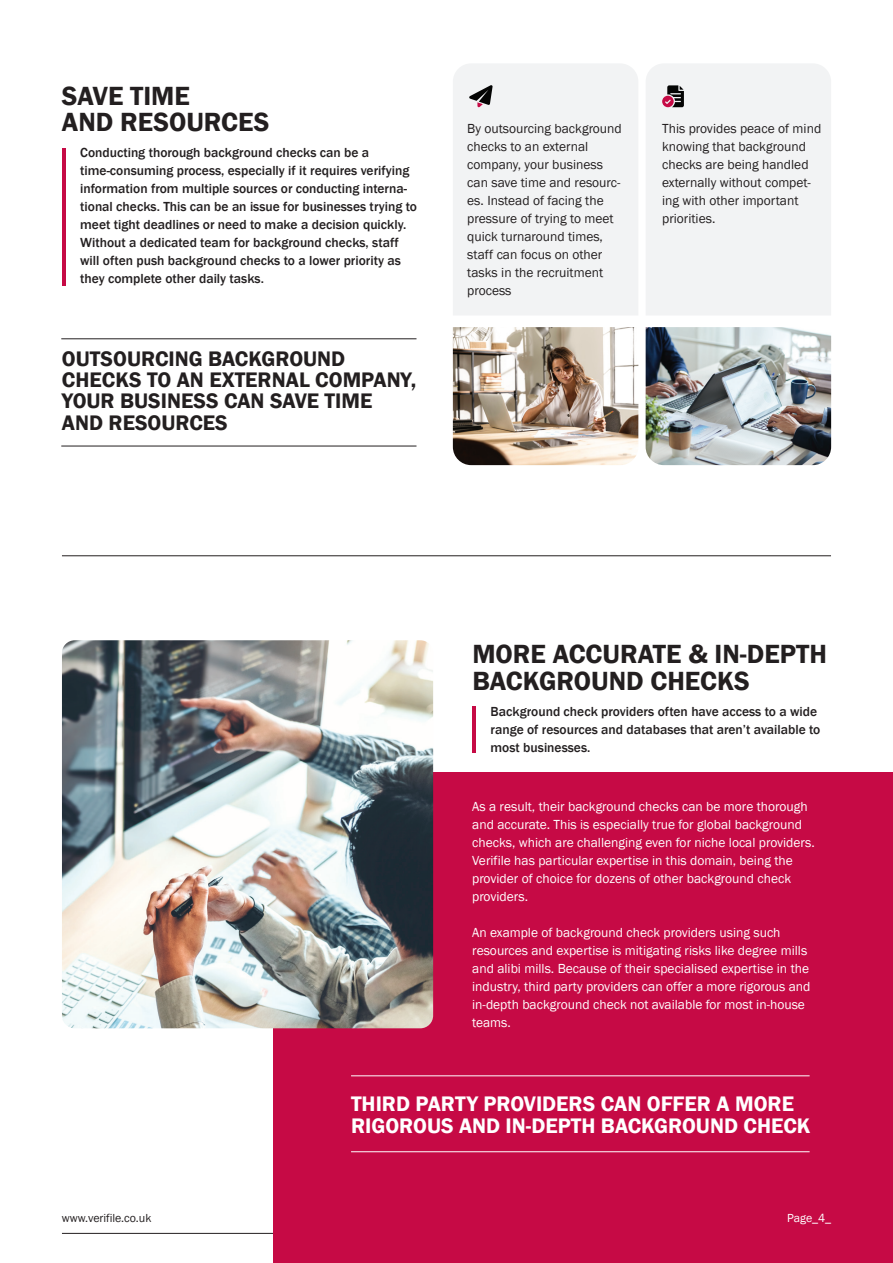
<style>
.page{position:relative;width:893px;height:1263px;background:#fff}
.page>*{position:absolute;margin:0;border:0;box-sizing:border-box;transform-origin:0 0}
.t1{font:600 27px/26.4px "Franklin Gothic";color:#231f20}
.t2{font:600 21.6px/21.1px "Franklin Gothic";color:#231f20}
.t3{font:600 21.6px/21.1px "Franklin Gothic";color:#fff}
.t4{font:13.5px/18px "Franklin Gothic";color:#fff}
.t5{font:500 13.5px/18px "Franklin Gothic";color:#231f20}
.t6{font:13.5px/18px "Franklin Gothic";color:#231f20}
.t7{font:12px "Franklin Gothic";letter-spacing:-.005em;color:#231f20}
.t8{font:12px "Franklin Gothic";color:#fff}
</style>
<div class="page">
<hr style="left:62px;top:1233px;width:769px;height:1px;background:#231f20">
<div style="left:273px;top:773px;width:620px;height:490px;background:#c60a45"></div>
<img style="left:646px;top:327px;width:185px;height:138px">
<img style="left:62px;top:640px;width:371px;height:388px">
<hr style="left:62px;top:148px;width:4px;height:138px;background:#c60a45">
<div style="left:646px;top:64px;width:185px;height:251px;background:#f2f3f4"></div>
<div style="left:453px;top:64px;width:185px;height:251px;background:#f2f3f4"></div>
<img style="left:453px;top:327px;width:185px;height:138px">
<svg style="left:469px;top:85px;width:24px;height:22px"></svg>
<svg style="left:662px;top:85px;width:22px;height:22px"></svg>
<hr style="left:472px;top:706px;width:4px;height:47px;background:#c60a45">
<hr style="left:61px;top:338px;width:355px;height:1px;background:#231f20">
<hr style="left:61px;top:446px;width:355px;height:1px;background:#231f20">
<hr style="left:351px;top:1075px;width:459px;height:1px;background:#fff">
<hr style="left:351px;top:1151px;width:459px;height:1px;background:#fff">
<hr style="left:62px;top:555px;width:769px;height:1px;background:#231f20">
<h1 class="t1" style="left:62px;top:83px;width:209px">SAVE TIME<br>AND RESOURCES</h1>
<p class="t5" style="left:80px;top:144px;width:338px">Conducting thorough background checks can be a time-consuming process, especially if it requires verifying information from multiple sources or conducting interna&shy;tional checks. This can be an issue for businesses trying to meet tight deadlines or need to make a decision quickly.<br>Without a dedicated team for background checks, staff will often push background checks to a lower priority as they complete other daily tasks.</p>
<h2 class="t2" style="left:62px;top:348px;width:356px">OUTSOURCING BACKGROUND<br>CHECKS TO AN EXTERNAL COMPANY,<br>YOUR BUSINESS CAN SAVE TIME<br>AND RESOURCES</h2>
<p class="t6" style="left:467px;top:120px;width:156px">By outsourcing background checks to an external company, your business can save time and resourc&shy;es. Instead of facing the pressure of trying to meet quick turnaround times, staff can focus on other tasks in the recruitment process</p>
<p class="t6" style="left:662px;top:120px;width:161px">This provides peace of mind knowing that background checks are being handled externally without compet&shy;ing with other important priorities.</p>
<h1 class="t1" style="left:472px;top:641px;width:356px">MORE ACCURATE &amp; IN-DEPTH<br>BACKGROUND CHECKS</h1>
<p class="t5" style="left:491px;top:702px;width:331px">Background check providers often have access to a wide range of resources and databases that aren’t available to most businesses.</p>
<p class="t4" style="left:472px;top:797px;width:344px">As a result, their background checks can be more thorough and accurate. This is especially true for global background checks, which are challenging even for niche local providers.<br>Verifile has particular expertise in this domain, being the provider of choice for dozens of other background check providers.</p>
<p class="t4" style="left:472px;top:923px;width:340px">An example of background check providers using such resources and expertise is mitigating risks like degree mills and alibi mills. Because of their specialised expertise in the industry, third party providers can offer a more rigorous and in-depth background check not available for most in-house teams.</p>
<h2 class="t3" style="left:351px;top:1094px;width:461px">THIRD PARTY PROVIDERS CAN OFFER A MORE<br>RIGOROUS AND IN-DEPTH BACKGROUND CHECK</h2>
<p class="t7" style="left:62px;top:1210px;width:91px">www.verifile.co.uk</p>
<p class="t8" style="left:787px;top:1210px;width:45px">Page_4_</p>
</div>
